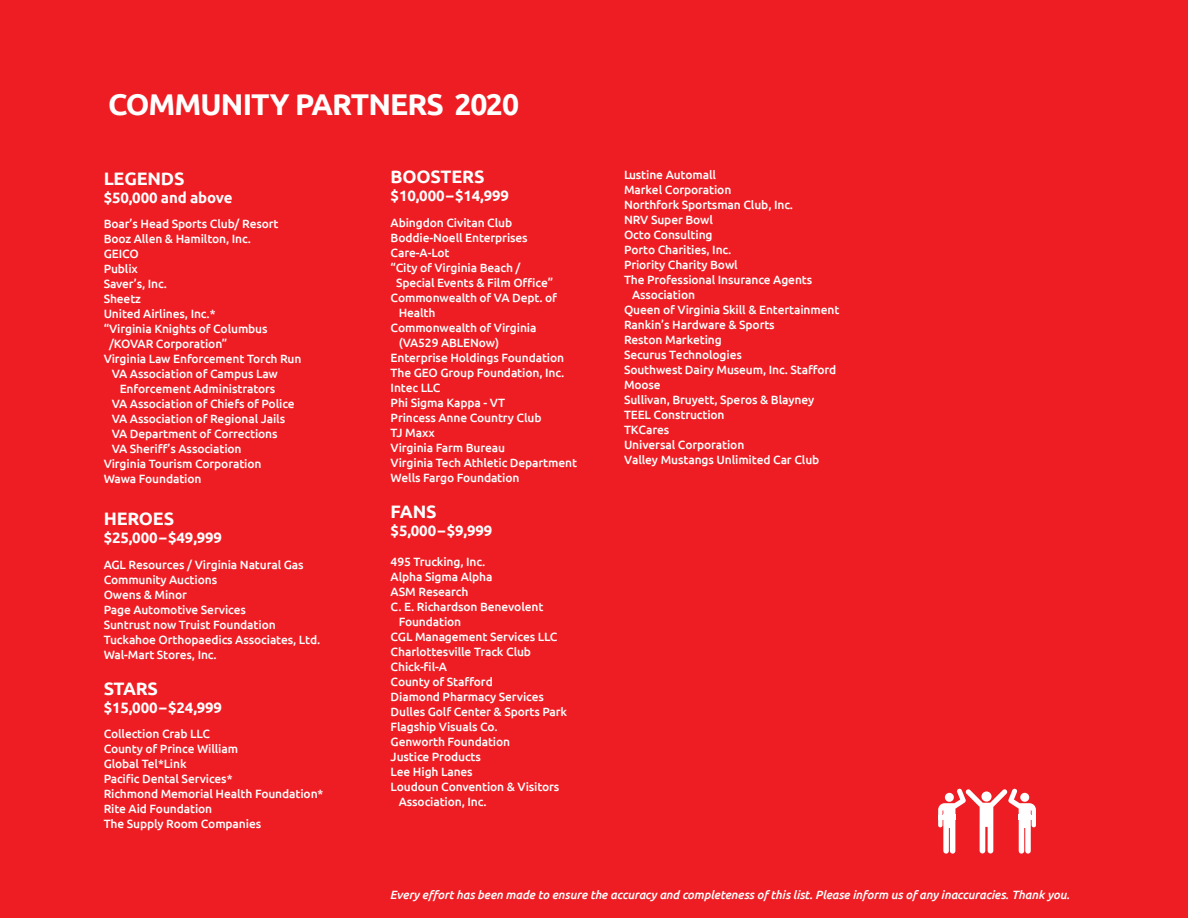
<style>
.page{position:relative;width:1188px;height:918px;background:#ee1d23}
.page>*{position:absolute;margin:0;border:0;box-sizing:border-box;transform-origin:0 0}
.t1{font:700 30px "Ubuntu";letter-spacing:-.03em;color:#fff}
.t2{font:700 18px "Ubuntu";letter-spacing:-.01em;color:#fff}
.t3{font:700 15px "Ubuntu";letter-spacing:-.01em;color:#fff}
.t4{font:500 12px/15px "Ubuntu";letter-spacing:-.01em;color:#fff}
.t5{font:italic 500 12px "Ubuntu";letter-spacing:-.01em;color:#fff}
</style>
<div class="page">
<svg style="left:938px;top:789px;width:98px;height:65px"></svg>
<h1 class="t1" style="left:108px;top:86px;width:413px">COMMUNITY PARTNERS 2020</h1>
<h2 class="t2" style="left:104px;top:167px;width:82px">LEGENDS</h2>
<p class="t3" style="left:104px;top:188px;width:130px">$50,000 and above</p>
<p class="t4" style="left:104px;top:216px;width:176px">Boar’s Head Sports Club/ Resort</p>
<p class="t4" style="left:104px;top:231px;width:149px">Booz Allen &amp; Hamilton, Inc.</p>
<p class="t4" style="left:104px;top:246px;width:37px">GEICO</p>
<p class="t4" style="left:104px;top:261px;width:36px">Publix</p>
<p class="t4" style="left:104px;top:276px;width:65px">Saver’s, Inc.</p>
<p class="t4" style="left:104px;top:291px;width:39px">Sheetz</p>
<p class="t4" style="left:104px;top:306px;width:113px">United Airlines, Inc.*</p>
<p class="t4" style="left:104px;top:321px;width:165px">“Virginia Knights of Columbus</p>
<p class="t4" style="left:109px;top:336px;width:120px">/KOVAR Corporation”</p>
<p class="t4" style="left:104px;top:351px;width:199px">Virginia Law Enforcement Torch Run</p>
<p class="t4" style="left:112px;top:366px;width:168px">VA Association of Campus Law</p>
<p class="t4" style="left:120px;top:381px;width:157px">Enforcement Administrators</p>
<p class="t4" style="left:112px;top:396px;width:185px">VA Association of Chiefs of Police</p>
<p class="t4" style="left:112px;top:411px;width:175px">VA Association of Regional Jails</p>
<p class="t4" style="left:112px;top:426px;width:167px">VA Department of Corrections</p>
<p class="t4" style="left:112px;top:441px;width:131px">VA Sheriff’s Association</p>
<p class="t4" style="left:104px;top:456px;width:159px">Virginia Tourism Corporation</p>
<p class="t4" style="left:104px;top:471px;width:99px">Wawa Foundation</p>
<h2 class="t2" style="left:104px;top:508px;width:72px">HEROES</h2>
<p class="t3" style="left:104px;top:529px;width:120px">$25,000–$49,999</p>
<p class="t4" style="left:104px;top:556px;width:218px">AGL Resources / Virginia Natural Gas<br>Community Auctions<br>Owens &amp; Minor<br>Page Automotive Services<br>Suntrust now Truist Foundation<br>Tuckahoe Orthopaedics Associates, Ltd.<br>Wal-Mart Stores, Inc.</p>
<h2 class="t2" style="left:104px;top:677px;width:56px">STARS</h2>
<p class="t3" style="left:104px;top:698px;width:120px">$15,000–$24,999</p>
<p class="t4" style="left:104px;top:726px;width:221px">Collection Crab LLC<br>County of Prince William<br>Global Tel*Link<br>Pacific Dental Services*<br>Richmond Memorial Health Foundation*<br>Rite Aid Foundation<br>The Supply Room Companies</p>
<h2 class="t2" style="left:391px;top:166px;width:95px">BOOSTERS</h2>
<p class="t3" style="left:391px;top:187px;width:120px">$10,000–$14,999</p>
<p class="t4" style="left:391px;top:215px;width:123px">Abingdon Civitan Club</p>
<p class="t4" style="left:391px;top:230px;width:139px">Boddie-Noell Enterprises</p>
<p class="t4" style="left:391px;top:245px;width:60px">Care-A-Lot</p>
<p class="t4" style="left:391px;top:260px;width:131px">“City of Virginia Beach /</p>
<p class="t4" style="left:396px;top:275px;width:159px">Special Events &amp; Film Office”</p>
<p class="t4" style="left:391px;top:290px;width:168px">Commonwealth of VA Dept. of</p>
<p class="t4" style="left:399px;top:305px;width:38px">Health</p>
<p class="t4" style="left:391px;top:320px;width:147px">Commonwealth of Virginia</p>
<p class="t4" style="left:399px;top:335px;width:102px">(VA529 ABLENow)</p>
<p class="t4" style="left:391px;top:350px;width:175px">Enterprise Holdings Foundation</p>
<p class="t4" style="left:391px;top:365px;width:175px">The GEO Group Foundation, Inc.</p>
<p class="t4" style="left:391px;top:380px;width:51px">Intec LLC</p>
<p class="t4" style="left:391px;top:395px;width:116px">Phi Sigma Kappa - VT</p>
<p class="t4" style="left:391px;top:410px;width:152px">Princess Anne Country Club</p>
<p class="t4" style="left:391px;top:425px;width:46px">TJ Maxx</p>
<p class="t4" style="left:391px;top:440px;width:116px">Virginia Farm Bureau</p>
<p class="t4" style="left:391px;top:455px;width:188px">Virginia Tech Athletic Department</p>
<p class="t4" style="left:391px;top:470px;width:130px">Wells Fargo Foundation</p>
<h2 class="t2" style="left:391px;top:501px;width:47px">FANS</h2>
<p class="t3" style="left:391px;top:522px;width:103px">$5,000–$9,999</p>
<p class="t4" style="left:391px;top:554px;width:96px">495 Trucking, Inc.</p>
<p class="t4" style="left:391px;top:569px;width:103px">Alpha Sigma Alpha</p>
<p class="t4" style="left:391px;top:584px;width:79px">ASM Research</p>
<p class="t4" style="left:391px;top:599px;width:154px">C. E. Richardson Benevolent</p>
<p class="t4" style="left:399px;top:614px;width:64px">Foundation</p>
<p class="t4" style="left:391px;top:629px;width:168px">CGL Management Services LLC</p>
<p class="t4" style="left:391px;top:644px;width:142px">Charlottesville Track Club</p>
<p class="t4" style="left:391px;top:659px;width:58px">Chick-fil-A</p>
<p class="t4" style="left:391px;top:674px;width:104px">County of Stafford</p>
<p class="t4" style="left:391px;top:689px;width:155px">Diamond Pharmacy Services</p>
<p class="t4" style="left:391px;top:704px;width:178px">Dulles Golf Center &amp; Sports Park</p>
<p class="t4" style="left:391px;top:719px;width:109px">Flagship Visuals Co.</p>
<p class="t4" style="left:391px;top:734px;width:121px">Genworth Foundation</p>
<p class="t4" style="left:391px;top:749px;width:92px">Justice Products</p>
<p class="t4" style="left:391px;top:764px;width:84px">Lee High Lanes</p>
<p class="t4" style="left:391px;top:779px;width:170px">Loudoun Convention &amp; Visitors</p>
<p class="t4" style="left:399px;top:794px;width:89px">Association, Inc.</p>
<p class="t4" style="left:624px;top:167px;width:94px">Lustine Automall</p>
<p class="t4" style="left:624px;top:182px;width:109px">Markel Corporation</p>
<p class="t4" style="left:624px;top:197px;width:171px">Northfork Sportsman Club, Inc.</p>
<p class="t4" style="left:624px;top:212px;width:91px">NRV Super Bowl</p>
<p class="t4" style="left:624px;top:227px;width:90px">Octo Consulting</p>
<p class="t4" style="left:624px;top:242px;width:109px">Porto Charities, Inc.</p>
<p class="t4" style="left:624px;top:257px;width:115px">Priority Charity Bowl</p>
<p class="t4" style="left:624px;top:272px;width:190px">The Professional Insurance Agents</p>
<p class="t4" style="left:632px;top:287px;width:65px">Association</p>
<p class="t4" style="left:624px;top:302px;width:217px">Queen of Virginia Skill &amp; Entertainment</p>
<p class="t4" style="left:624px;top:317px;width:152px">Rankin’s Hardware &amp; Sports</p>
<p class="t4" style="left:624px;top:332px;width:99px">Reston Marketing</p>
<p class="t4" style="left:624px;top:347px;width:119px">Securus Technologies</p>
<p class="t4" style="left:624px;top:362px;width:214px">Southwest Dairy Museum, Inc. Stafford</p>
<p class="t4" style="left:624px;top:377px;width:38px">Moose</p>
<p class="t4" style="left:624px;top:392px;width:192px">Sullivan, Bruyett, Speros &amp; Blayney</p>
<p class="t4" style="left:624px;top:407px;width:102px">TEEL Construction</p>
<p class="t4" style="left:624px;top:422px;width:47px">TKCares</p>
<p class="t4" style="left:624px;top:437px;width:122px">Universal Corporation</p>
<p class="t4" style="left:624px;top:452px;width:197px">Valley Mustangs Unlimited Car Club</p>
<p class="t5" style="left:390px;top:888px;width:681px">Every effort has been made to ensure the accuracy and completeness of this list. Please inform us of any inaccuracies. Thank you.</p>
</div>
